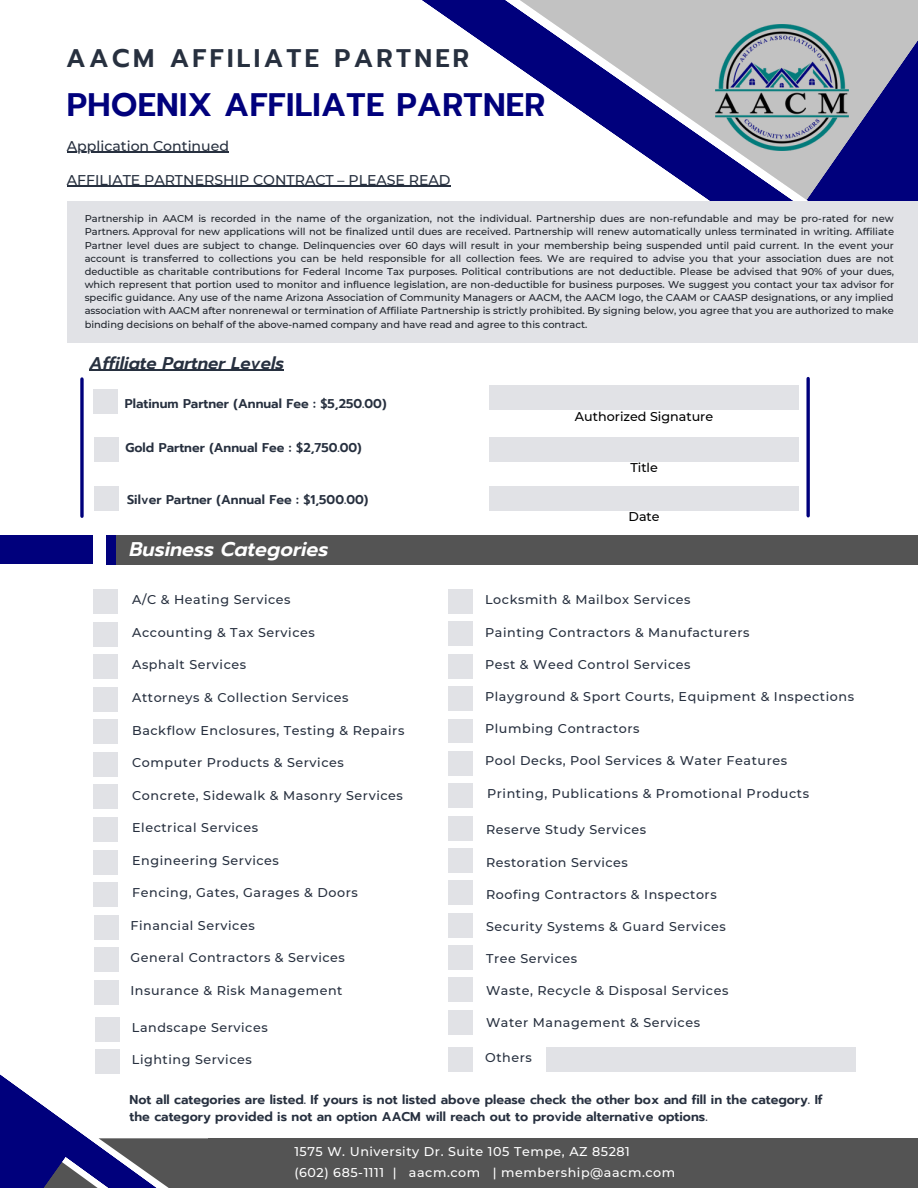
<style>
.page{position:relative;width:918px;height:1188px;background:#fff}
.page>*{position:absolute;margin:0;border:0;box-sizing:border-box;transform-origin:0 0}
.t1{font:600 32.4px "Prompt";letter-spacing:.01em;color:#00007c}
.t2{font:600 25.35px "Prompt";letter-spacing:.13em;color:#27303f}
.t3{font:italic 600 19.8px "Prompt";color:#fff}
.t4{font:italic 600 16.95px "Prompt";color:#27303f}
.t5{font:500 14.1px "Montserrat";color:#27303f}
.t6{font:500 12.75px "Montserrat";letter-spacing:.045em;color:#27303f}
.t7{font:600 12.75px/17px "Prompt";color:#27303f}
.t8{font:500 12.75px/21.5px "Montserrat";letter-spacing:.045em;color:#fff}
.t9{font:500 12.75px "Montserrat";color:#000}
.t10{font:500 9.9px/13.2px "Montserrat";color:#1e232b;text-align:justify}
</style>
<div class="page">
<svg style="left:457px;top:0;width:461px;height:201px"></svg>
<svg style="left:806px;top:40px;width:112px;height:161px;background:#404093"></svg>
<div style="left:67px;top:201px;width:851px;height:141px;background:#e1e2e6"></div>
<hr style="left:67px;top:186px;width:383px;height:1px;background:#27303f">
<div style="left:448px;top:589px;width:25px;height:25px;background:#e1e2e6"></div>
<div style="left:448px;top:622px;width:25px;height:24px;background:#e1e2e6"></div>
<div style="left:448px;top:654px;width:25px;height:24px;background:#e1e2e6"></div>
<div style="left:448px;top:686px;width:25px;height:25px;background:#e1e2e6"></div>
<div style="left:448px;top:719px;width:25px;height:24px;background:#e1e2e6"></div>
<div style="left:448px;top:1047px;width:25px;height:24px;background:#e1e2e6"></div>
<div style="left:547px;top:1047px;width:309px;height:24px;background:#e1e2e6"></div>
<div style="left:448px;top:751px;width:25px;height:24px;background:#e1e2e6"></div>
<div style="left:448px;top:784px;width:25px;height:24px;background:#e1e2e6"></div>
<div style="left:93px;top:589px;width:25px;height:25px;background:#e1e2e6"></div>
<div style="left:93px;top:622px;width:25px;height:24px;background:#e1e2e6"></div>
<div style="left:93px;top:654px;width:25px;height:25px;background:#e1e2e6"></div>
<div style="left:93px;top:687px;width:25px;height:24px;background:#e1e2e6"></div>
<div style="left:93px;top:720px;width:25px;height:24px;background:#e1e2e6"></div>
<div style="left:93px;top:752px;width:25px;height:24px;background:#e1e2e6"></div>
<div style="left:93px;top:785px;width:25px;height:24px;background:#e1e2e6"></div>
<div style="left:93px;top:817px;width:25px;height:24px;background:#e1e2e6"></div>
<div style="left:93px;top:850px;width:25px;height:24px;background:#e1e2e6"></div>
<div style="left:93px;top:882px;width:25px;height:25px;background:#e1e2e6"></div>
<div style="left:94px;top:915px;width:24px;height:24px;background:#e1e2e6"></div>
<div style="left:94px;top:948px;width:24px;height:24px;background:#e1e2e6"></div>
<div style="left:94px;top:980px;width:24px;height:24px;background:#e1e2e6"></div>
<div style="left:448px;top:816px;width:25px;height:24px;background:#e1e2e6"></div>
<div style="left:448px;top:848px;width:25px;height:24px;background:#e1e2e6"></div>
<div style="left:448px;top:881px;width:25px;height:24px;background:#e1e2e6"></div>
<div style="left:448px;top:913px;width:25px;height:24px;background:#e1e2e6"></div>
<div style="left:448px;top:945px;width:25px;height:25px;background:#e1e2e6"></div>
<div style="left:448px;top:978px;width:25px;height:24px;background:#e1e2e6"></div>
<div style="left:448px;top:1010px;width:25px;height:24px;background:#e1e2e6"></div>
<div style="left:95px;top:1017px;width:25px;height:24px;background:#e1e2e6"></div>
<div style="left:94px;top:486px;width:24px;height:24px;background:#e1e2e6"></div>
<div style="left:93px;top:389px;width:25px;height:24px;background:#e1e2e6"></div>
<div style="left:94px;top:438px;width:24px;height:24px;background:#e1e2e6"></div>
<svg style="left:806px;top:379px;width:4px;height:137px"></svg>
<svg style="left:80px;top:379px;width:4px;height:137px"></svg>
<hr style="left:90px;top:370px;width:194px;height:1px;background:#27303f">
<div style="left:489px;top:385px;width:310px;height:24px;background:#e1e2e6"></div>
<div style="left:489px;top:437px;width:310px;height:24px;background:#e1e2e6"></div>
<div style="left:489px;top:486px;width:310px;height:24px;background:#e1e2e6"></div>
<div style="left:106px;top:535px;width:812px;height:29px;background:#545454"></div>
<div style="left:0;top:535px;width:92px;height:29px;background:#00007c"></div>
<div style="left:106px;top:535px;width:10px;height:29px;background:#00007c"></div>
<hr style="left:67px;top:152px;width:162px;height:1px;background:#27303f">
<div style="left:208px;top:1138px;width:710px;height:50px;background:#545454"></div>
<svg style="left:67px;top:1041px;width:141px;height:147px"></svg>
<svg style="left:0;top:1074px;width:67px;height:114px"></svg>
<img style="left:715px;top:25px;width:134px;height:126px">
<h2 class="t2" style="left:66px;top:40px;width:404px">AACM AFFILIATE PARTNER</h2>
<h1 class="t1" style="left:67px;top:81px;width:480px">PHOENIX AFFILIATE PARTNER</h1>
<h3 class="t5" style="left:67px;top:137px;width:164px">Application Continued</h3>
<h3 class="t5" style="left:67px;top:171px;width:385px">AFFILIATE PARTNERSHIP CONTRACT – PLEASE READ</h3>
<p class="t10" style="left:85px;top:212px;width:811px">Partnership in AACM is recorded in the name of the organization, not the individual. Partnership dues are non‐refundable and may be pro‐rated for new Partners. Approval for new applications will not be finalized until dues are received. Partnership will renew automatically unless terminated in writing. Affiliate Partner level dues are subject to change. Delinquencies over 60 days will result in your membership being suspended until paid current. In the event your account is transferred to collections you can be held responsible for all collection fees. We are required to advise you that your association dues are not deductible as charitable contributions for Federal Income Tax purposes. Political contributions are not deductible. Please be advised that 90% of your dues, which represent that portion used to monitor and influence legislation, are non‐deductible for business purposes. We suggest you contact your tax advisor for specific guidance. Any use of the name Arizona Association of Community Managers or AACM, the AACM logo, the CAAM or CAASP designations, or any implied association with AACM after nonrenewal or termination of Affiliate Partnership is strictly prohibited. By signing below, you agree that you are authorized to make binding decisions on behalf of the above‐named company and have read and agree to this contract.</p>
<h3 class="t4" style="left:90px;top:350px;width:196px">Affiliate Partner Levels</h3>
<p class="t7" style="left:125px;top:395px;width:263px">Platinum Partner (Annual Fee : $5,250.00)</p>
<p class="t7" style="left:126px;top:440px;width:238px">Gold Partner (Annual Fee : $2,750.00)</p>
<p class="t7" style="left:127px;top:491px;width:243px">Silver Partner (Annual Fee : $1,500.00)</p>
<h3 class="t3" style="left:130px;top:534px;width:200px">Business Categories</h3>
<p class="t6" style="left:132px;top:592px;width:160px">A/C &amp; Heating Services</p>
<p class="t6" style="left:132px;top:625px;width:184px">Accounting &amp; Tax Services</p>
<p class="t6" style="left:132px;top:657px;width:116px">Asphalt Services</p>
<p class="t6" style="left:132px;top:690px;width:218px">Attorneys &amp; Collection Services</p>
<p class="t6" style="left:132px;top:722px;width:274px">Backflow Enclosures, Testing &amp; Repairs</p>
<p class="t6" style="left:132px;top:755px;width:213px">Computer Products &amp; Services</p>
<p class="t9" style="left:575px;top:408px;width:140px">Authorized Signature</p>
<p class="t9" style="left:630px;top:460px;width:29px">Title</p>
<p class="t9" style="left:629px;top:508px;width:33px">Date</p>
<p class="t6" style="left:485px;top:592px;width:207px">Locksmith &amp; Mailbox Services</p>
<p class="t6" style="left:485px;top:624px;width:266px">Painting Contractors &amp; Manufacturers</p>
<p class="t6" style="left:485px;top:656px;width:207px">Pest &amp; Weed Control Services</p>
<p class="t6" style="left:485px;top:689px;width:370px">Playground &amp; Sport Courts, Equipment &amp; Inspections</p>
<p class="t6" style="left:485px;top:721px;width:156px">Plumbing Contractors</p>
<p class="t6" style="left:485px;top:753px;width:304px">Pool Decks, Pool Services &amp; Water Features</p>
<p class="t6" style="left:487px;top:785px;width:324px">Printing, Publications &amp; Promotional Products</p>
<p class="t6" style="left:132px;top:787px;width:272px">Concrete, Sidewalk &amp; Masonry Services</p>
<p class="t6" style="left:132px;top:820px;width:127px">Electrical Services</p>
<p class="t6" style="left:132px;top:852px;width:148px">Engineering Services</p>
<p class="t6" style="left:132px;top:885px;width:227px">Fencing, Gates, Garages &amp; Doors</p>
<p class="t6" style="left:486px;top:821px;width:162px">Reserve Study Services</p>
<p class="t6" style="left:486px;top:854px;width:143px">Restoration Services</p>
<p class="t6" style="left:486px;top:886px;width:232px">Roofing Contractors &amp; Inspectors</p>
<p class="t6" style="left:486px;top:919px;width:241px">Security Systems &amp; Guard Services</p>
<p class="t6" style="left:486px;top:951px;width:93px">Tree Services</p>
<p class="t6" style="left:486px;top:983px;width:244px">Waste, Recycle &amp; Disposal Services</p>
<p class="t6" style="left:486px;top:1015px;width:216px">Water Management &amp; Services</p>
<p class="t6" style="left:130px;top:918px;width:126px">Financial Services</p>
<p class="t6" style="left:130px;top:950px;width:216px">General Contractors &amp; Services</p>
<p class="t6" style="left:130px;top:983px;width:214px">Insurance &amp; Risk Management</p>
<p class="t6" style="left:132px;top:1020px;width:137px">Landscape Services</p>
<p class="t6" style="left:132px;top:1052px;width:121px">Lighting Services</p>
<p class="t7" style="left:130px;top:1091px;width:695px">Not all categories are listed. If yours is not listed above please check the other box and fill in the category. If the category provided is not an option AACM will reach out to provide alternative options.</p>
<p class="t6" style="left:485px;top:1050px;width:48px">Others</p>
<p class="t8" style="left:294px;top:1141px;width:382px">1575 W. University Dr. Suite 105 Tempe, AZ 85281<br>(602) 685-1111 | aacm.com | membership@aacm.com</p>
</div>
